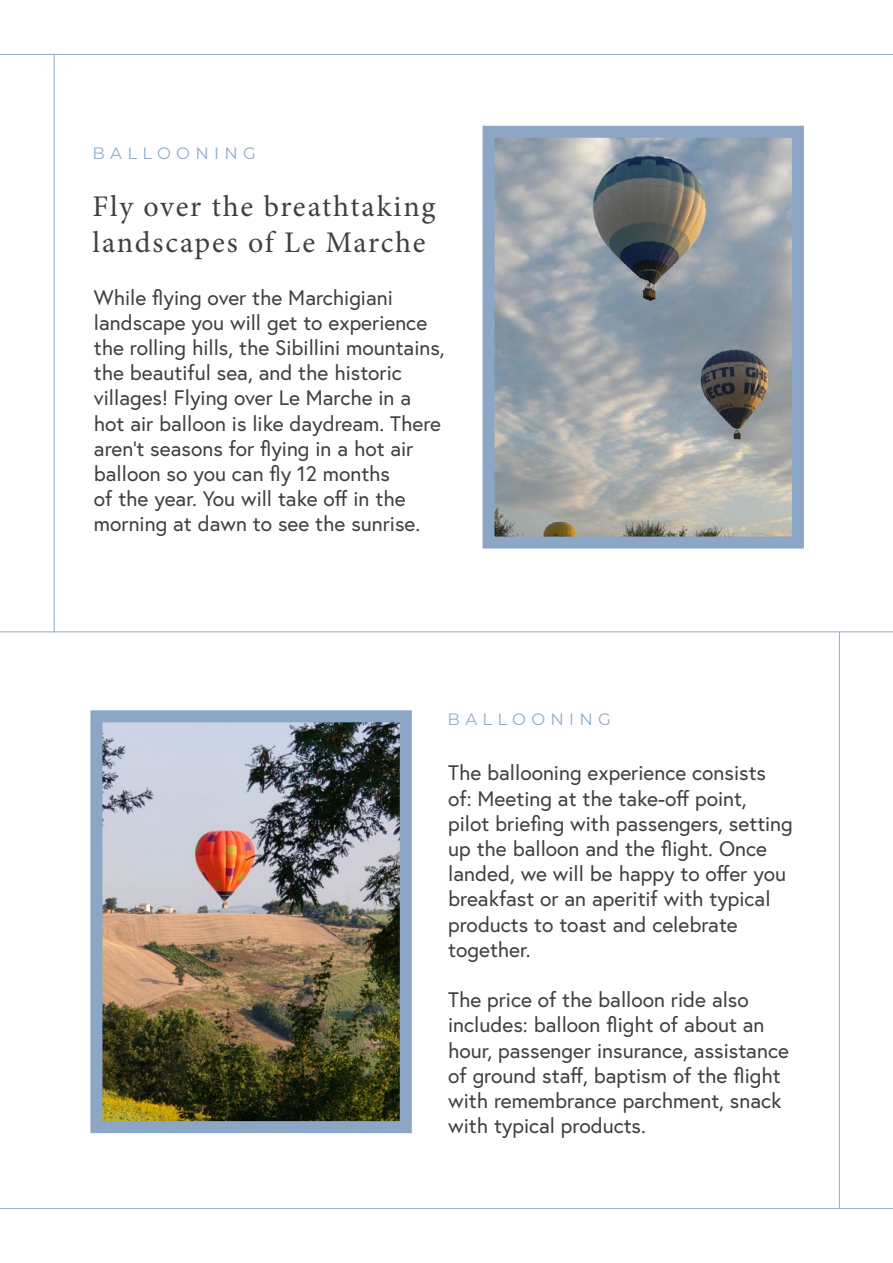
<style>
.page{position:relative;width:893px;height:1263px;background:#fff}
.page>*{position:absolute;margin:0;border:0;box-sizing:border-box;transform-origin:0 0}
.t1{font:30px/36px "Minion Pro";letter-spacing:.055em;color:#404040}
.t2{font:21px/25.2px "Europa";color:#404040}
.t3{font:16.5px "Montserrat";letter-spacing:.32em;color:#91acca}
</style>
<div class="page">
<hr style="left:0;top:54px;width:893px;height:1px;background:#90abc9">
<hr style="left:54px;top:55px;width:1px;height:577px;background:#90abc9">
<hr style="left:0;top:631px;width:893px;height:1px;background:#90abc9">
<img style="left:496px;top:139px;width:295px;height:396px">
<div style="left:483px;top:126px;width:321px;height:422px;border:12px solid #8ca7c5"></div>
<img style="left:103px;top:723px;width:296px;height:397px">
<div style="left:90px;top:710px;width:322px;height:423px;border:12px solid #8ca7c5"></div>
<hr style="left:839px;top:631px;width:1px;height:577px;background:#90abc9">
<hr style="left:0;top:1208px;width:893px;height:1px;background:#90abc9">
<p class="t3" style="left:93px;top:142px;width:165px">BALLOONING</p>
<h1 class="t1" style="left:93px;top:189px;width:344px">Fly over the breathtaking landscapes of Le Marche</h1>
<p class="t2" style="left:94px;top:284px;width:352px">While flying over the Marchigiani landscape you will get to experience the rolling hills, the Sibillini mountains, the beautiful sea, and the historic villages! Flying over Le Marche in a hot air balloon is like daydream. There aren’t seasons for flying in a hot air balloon so you can fly 12 months<br>of the year. You will take off in the morning at dawn to see the sunrise.</p>
<p class="t3" style="left:448px;top:708px;width:165px">BALLOONING</p>
<p class="t2" style="left:448px;top:760px;width:346px">The ballooning experience consists of: Meeting at the take-off point, pilot briefing with passengers, setting up the balloon and the flight. Once landed, we will be happy to offer you breakfast or an aperitif with typical products to toast and celebrate together.</p>
<p class="t2" style="left:448px;top:987px;width:342px">The price of the balloon ride also includes: balloon flight of about an hour, passenger insurance, assistance of ground staff, baptism of the flight with remembrance parchment, snack with typical products.</p>
</div>
